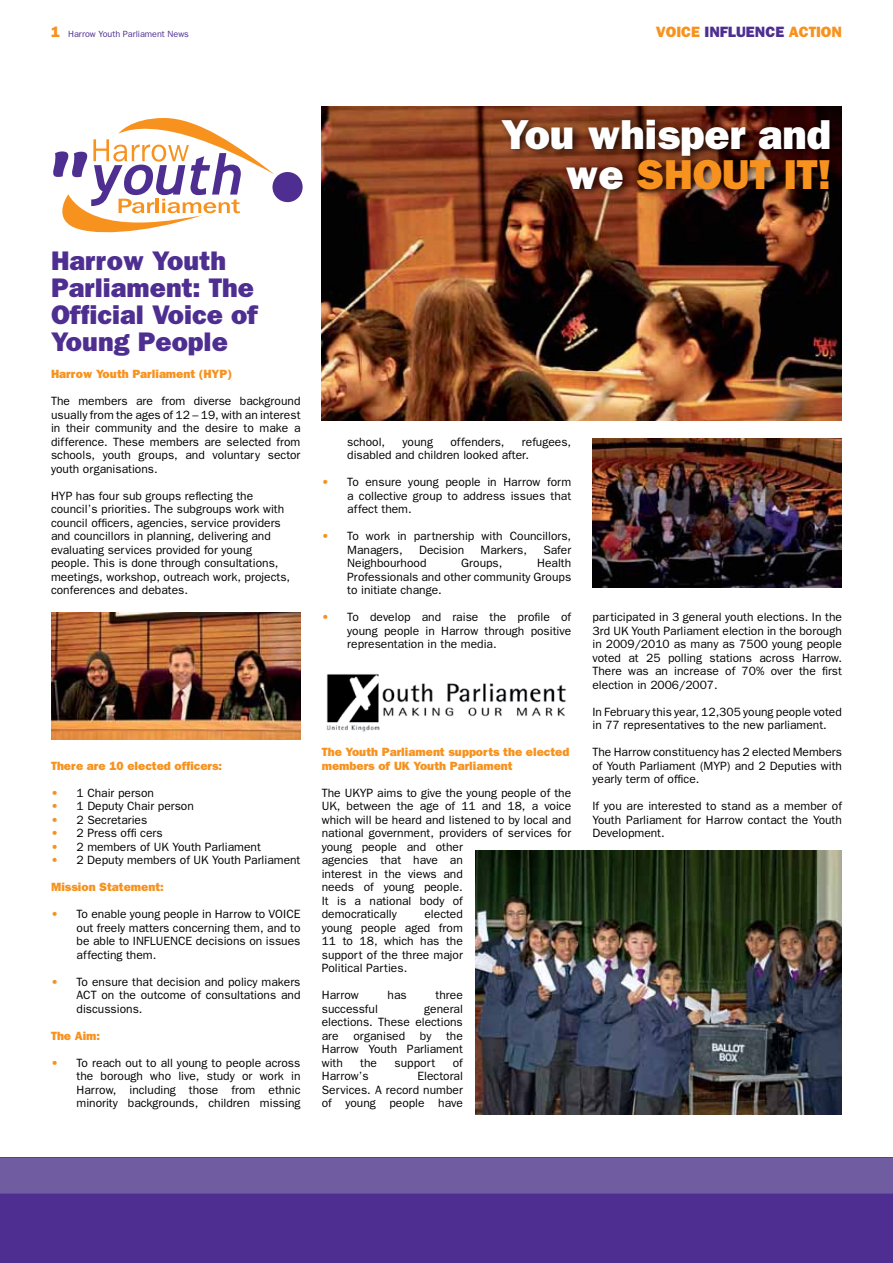
<style>
.page{position:relative;width:893px;height:1263px;background:#fff}
.page>*{position:absolute;margin:0;border:0;box-sizing:border-box;transform-origin:0 0}
.t1{font:800 42px/40.5px "Franklin Gothic";color:#fff}
.t2{font:800 42px "Franklin Gothic";color:#f7921e}
.t3{font:800 27px/27px "Franklin Gothic";color:#4e2f91}
.t4{font:800 15px "Franklin Gothic";color:#f7921e}
.t5{font:12px/13.5px "Franklin Gothic";color:#000;text-align:justify}
.t6{font:800 12px/13.5px "Franklin Gothic";color:#f7921e}
.t7{font:9px "Franklin Gothic";color:#4e2f91}
.s1{font-weight:800;font-size:15px;color:#f7921e}
.s2{color:#4e2f91}
.s3{color:#f7921e}
</style>
<div class="page">
<div style="left:0;top:1157px;width:893px;height:106px;background:#4e2f91"></div>
<div style="left:0;top:1157px;width:893px;height:36px;background:#705ca1"></div>
<img style="left:326px;top:674px;width:240px;height:58px">
<img style="left:476px;top:850px;width:366px;height:264px">
<svg style="left:53px;top:118px;width:222px;height:115px"></svg>
<div style="left:272px;top:172px;width:31px;height:30px;background:#4e2f91;border-radius:50%"></div>
<img style="left:51px;top:612px;width:249px;height:128px">
<img style="left:322px;top:106px;width:520px;height:315px">
<img style="left:592px;top:438px;width:250px;height:149px">
<div style="left:497px;top:114px;width:344px;height:86px;background:#000;opacity:.75"></div>
<p class="t7" style="left:51px;top:29px;width:139px"><span class="s1">1</span> Harrow Youth Parliament News</p>
<p class="t4" style="left:656px;top:23px;width:188px">Voice <span class="s2">Influence</span> Action</p>
<h1 class="t1" style="left:566px;top:113px;width:267px;text-indent:-64px">You whisper and we <span class="s3">SHOUT</span></h1>
<h1 class="t2" style="left:783px;top:150px;width:49px">IT !</h1>
<h2 class="t3" style="left:51px;top:247px;width:209px">Harrow Youth<br>Parliament: The<br>Official Voice of<br>Young People</h2>
<p class="t6" style="left:51px;top:367px;width:182px">Harrow Youth Parliament (HYP)</p>
<p class="t5" style="left:51px;top:394px;width:251px">The members are from diverse background usually from the ages of 12 – 19, with an interest in their community and the desire to make a difference. These members are selected from schools, youth groups, and voluntary sector youth organisations.</p>
<p class="t5" style="left:51px;top:488px;width:241px;text-align:left">HYP has four sub groups reflecting the council’s priorities. The subgroups work with council officers, agencies, service providers and councillors in planning, delivering and evaluating services provided for young people. This is done through consultations, meetings, workshop, outreach work, projects, conferences and debates.</p>
<p class="t6" style="left:51px;top:758px;width:173px">There are 10 elected officers:</p>
<p class="t5" style="left:51px;top:785px;width:105px"><span class="s3">•</span> 1 Chair person</p>
<p class="t5" style="left:51px;top:799px;width:144px"><span class="s3">•</span> 1 Deputy Chair person</p>
<p class="t5" style="left:51px;top:812px;width:98px"><span class="s3">•</span> 2 Secretaries</p>
<p class="t5" style="left:51px;top:826px;width:113px"><span class="s3">•</span> 2 Press offi cers</p>
<p class="t5" style="left:51px;top:839px;width:211px"><span class="s3">•</span> 2 members of UK Youth Parliament</p>
<p class="t5" style="left:51px;top:853px;width:251px"><span class="s3">•</span> 2 Deputy members of UK Youth Parliament</p>
<p class="t6" style="left:51px;top:880px;width:114px">Mission Statement:</p>
<p class="t5" style="left:77px;top:907px;width:225px;text-indent:-26px"><span class="s3">•</span> To enable young people in Harrow to VOICE out freely matters concerning them, and to be able to INFLUENCE decisions on issues affecting them.</p>
<p class="t5" style="left:77px;top:974px;width:225px;text-indent:-26px"><span class="s3">•</span> To ensure that decision and policy makers ACT on the outcome of consultations and discussions.</p>
<p class="t6" style="left:51px;top:1028px;width:51px">The Aim:</p>
<p class="t5" style="left:77px;top:1055px;width:225px;text-indent:-26px"><span class="s3">•</span> To reach out to all young to people across the borough who live, study or work in Harrow, including those from ethnic minority backgrounds, children missing</p>
<p class="t5" style="left:347px;top:434px;width:225px;text-indent:175px">refugees, disabled and children looked after.</p>
<p class="t5" style="left:347px;top:475px;width:225px;text-indent:-26px"><span class="s3">•</span> To ensure young people in Harrow form a collective group to address issues that affect them.</p>
<p class="t5" style="left:347px;top:529px;width:225px;text-indent:-26px"><span class="s3">•</span> To work in partnership with Councillors,<br>Managers,</p>
<p class="t5" style="left:347px;top:434px;width:39px">school,</p>
<p class="t5" style="left:403px;top:434px;width:32px">young</p>
<p class="t5" style="left:450px;top:434px;width:56px">offenders,</p>
<p class="t5" style="left:419px;top:542px;width:47px">Decision</p>
<p class="t5" style="left:481px;top:542px;width:48px">Markers,</p>
<p class="t5" style="left:543px;top:542px;width:29px">Safer</p>
<p class="t5" style="left:347px;top:556px;width:81px">Neighbourhood</p>
<p class="t5" style="left:461px;top:556px;width:43px">Groups,</p>
<p class="t5" style="left:347px;top:556px;width:225px;text-indent:190px">Health Professionals and other community Groups to initiate change.</p>
<p class="t5" style="left:347px;top:610px;width:225px;text-indent:-26px"><span class="s3">•</span> To develop and raise the profile of young people in Harrow through positive representation in the media.</p>
<p class="t6" style="left:322px;top:745px;width:249px">The Youth Parliament supports the elected members of UK Youth Parliament</p>
<p class="t5" style="left:322px;top:785px;width:251px;text-align:left">The UKYP aims to give the young people of the<br>UK, between the age of 11 and 18, a voice which will be heard and listened to by local and national government, providers of services for young people and other<br>agencies that have an<br>interest in the views and<br>needs of young people.<br>It is a national body of<br>democratically</p>
<p class="t5" style="left:322px;top:907px;width:143px;text-indent:103px">elected young people aged from 11 to 18, which has the support of the three major Political Parties.</p>
<p class="t5" style="left:322px;top:988px;width:39px">Harrow</p>
<p class="t5" style="left:388px;top:988px;width:21px">has</p>
<p class="t5" style="left:436px;top:988px;width:29px">three</p>
<p class="t5" style="left:322px;top:1001px;width:58px">successful</p>
<p class="t5" style="left:322px;top:1001px;width:143px;text-indent:102px">general elections. These elections are organised by the Harrow Youth Parliament with</p>
<p class="t5" style="left:360px;top:1055px;width:18px">the</p>
<p class="t5" style="left:394px;top:1055px;width:42px">support</p>
<p class="t5" style="left:453px;top:1055px;width:12px">of</p>
<p class="t5" style="left:322px;top:1069px;width:48px">Harrow’s</p>
<p class="t5" style="left:322px;top:1069px;width:143px;text-indent:96px">Electoral Services. A record number of young people have</p>
<p class="t5" style="left:592px;top:610px;width:251px">participated in 3 general youth elections. In the 3rd UK Youth Parliament election in the borough in 2009/2010 as many as 7500 young people voted at 25 polling stations across Harrow.<br>There was an increase of 70% over the first election in 2006/2007.</p>
<p class="t5" style="left:592px;top:704px;width:251px">In February this year, 12,305 young people voted in 77 representatives to the new parliament.</p>
<p class="t5" style="left:592px;top:745px;width:251px">The Harrow constituency has 2 elected Members of Youth Parliament (MYP) and 2 Deputies with yearly term of office.</p>
<p class="t5" style="left:592px;top:799px;width:251px">If you are interested to stand as a member of Youth Parliament for Harrow contact the Youth Development.</p>
</div>
